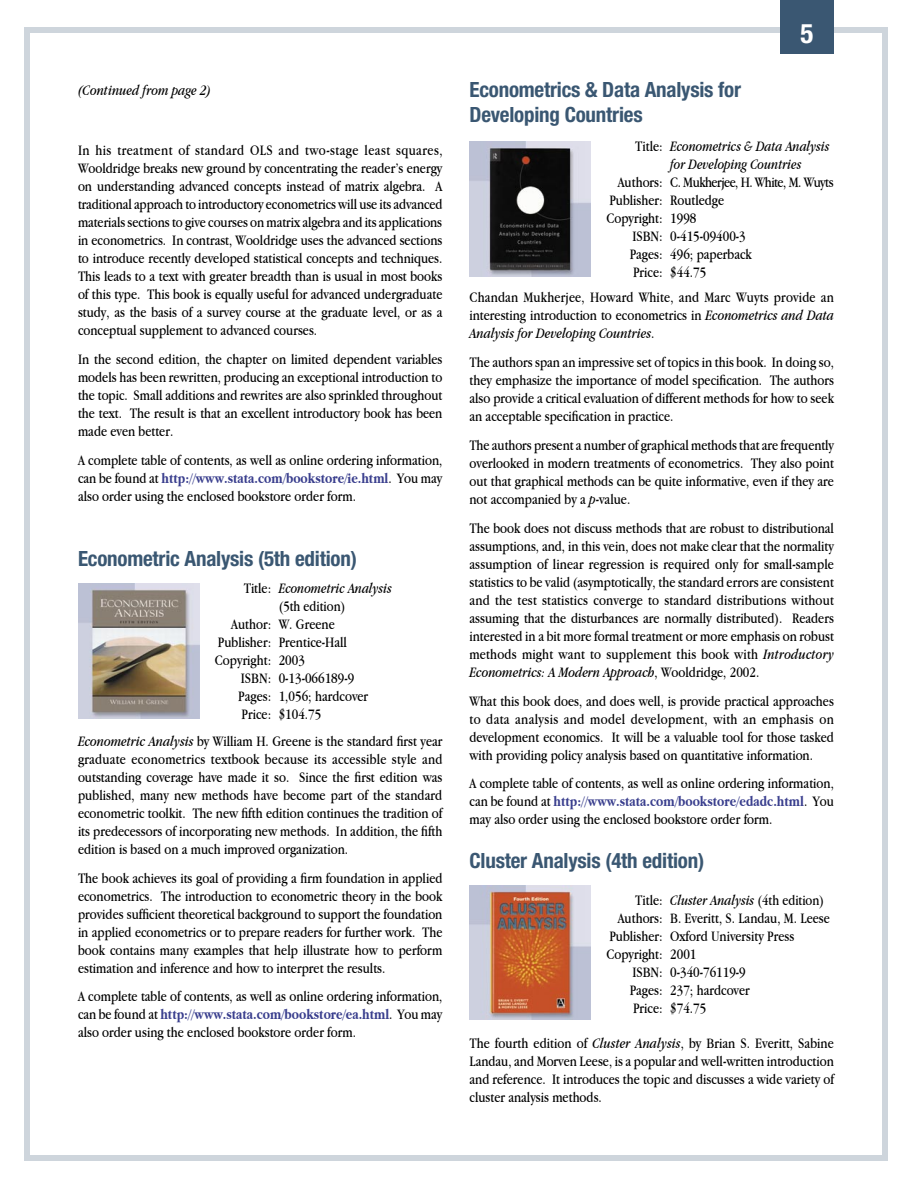
<style>
.page{position:relative;width:918px;height:1188px;background:#fff}
.page>*{position:absolute;margin:0;border:0;box-sizing:border-box;transform-origin:0 0}
.t1{font:700 condensed 27px "Helvetica Neue";color:#fff}
.t2{font:700 condensed 21px/25.2px "Helvetica Neue";letter-spacing:-.01em;color:#3a5772}
.t3{font:15px/18px "Apple Garamond";color:#000;text-align:justify}
.t4{font:italic 15px/18px "Apple Garamond";color:#000}
.t5{font:15px "Apple Garamond";letter-spacing:-.035em;color:#000}
.s1{font-weight:700;color:#3a3f8e}
.s2{font-style:normal}
.s3{font-style:italic}
</style>
<div class="page">
<div style="left:24px;top:27px;width:864px;height:1134px;border:6px solid #ced5dc"></div>
<div style="left:780px;top:0;width:54px;height:54px;background:#3a5772"></div>
<img style="left:470px;top:885px;width:121px;height:135px">
<img style="left:78px;top:583px;width:122px;height:135px">
<img style="left:470px;top:142px;width:121px;height:134px">
<p class="t4" style="left:78px;top:81px;width:135px">(Continued from page 2)</p>
<p class="t3" style="left:78px;top:141px;width:366px">In his treatment of standard OLS and two-stage least squares, Wooldridge breaks new ground by concentrating the reader’s energy on understanding advanced concepts instead of matrix algebra. A traditional approach to introductory econometrics will use its advanced materials sections to give courses on matrix algebra and its applications in econometrics. In contrast, Wooldridge uses the advanced sections to introduce recently developed statistical concepts and techniques.<br>This leads to a text with greater breadth than is usual in most books of this type. This book is equally useful for advanced undergraduate study, as the basis of a survey course at the graduate level, or as a conceptual supplement to advanced courses.</p>
<p class="t3" style="left:78px;top:350px;width:366px">In the second edition, the chapter on limited dependent variables models has been rewritten, producing an exceptional introduction to the topic. Small additions and rewrites are also sprinkled throughout the text. The result is that an excellent introductory book has been made even better.</p>
<p class="t3" style="left:78px;top:451px;width:366px">A complete table of contents, as well as online ordering information, can be found at <span class="s1">http://www.stata.com/bookstore/ie.html</span>. You may also order using the enclosed bookstore order form.</p>
<p class="t2" style="left:78px;top:545px;width:280px">Econometric Analysis (5th edition)</p>
<p class="t4" style="left:279px;top:579px;width:115px;text-indent:-35px"><span class="s2">Title:</span> Econometric Analysis <span class="s2">(5th edition)</span></p>
<p class="t3" style="left:231px;top:615px;width:105px">Author: W. Greene</p>
<p class="t3" style="left:218px;top:633px;width:131px">Publisher: Prentice-Hall</p>
<p class="t3" style="left:215px;top:651px;width:92px">Copyright: 2003</p>
<p class="t3" style="left:241px;top:669px;width:115px">ISBN: 0-13-066189-9</p>
<p class="t3" style="left:238px;top:687px;width:131px">Pages: 1,056; hardcover</p>
<p class="t3" style="left:242px;top:705px;width:81px">Price: $104.75</p>
<p class="t3" style="left:78px;top:732px;width:366px"><span class="s3">Econometric Analysis</span> by William H. Greene is the standard first year graduate econometrics textbook because its accessible style and outstanding coverage have made it so. Since the first edition was published, many new methods have become part of the standard econometric toolkit. The new fifth edition continues the tradition of its predecessors of incorporating new methods. In addition, the fifth edition is based on a much improved organization.</p>
<p class="t3" style="left:78px;top:869px;width:366px">The book achieves its goal of providing a firm foundation in applied econometrics. The introduction to econometric theory in the book provides sufficient theoretical background to support the foundation in applied econometrics or to prepare readers for further work. The book contains many examples that help illustrate how to perform estimation and inference and how to interpret the results.</p>
<p class="t3" style="left:78px;top:987px;width:366px">A complete table of contents, as well as online ordering information, can be found at <span class="s1">http://www.stata.com/bookstore/ea.html</span>. You may also order using the enclosed bookstore order form.</p>
<p class="t2" style="left:470px;top:77px;width:273px">Econometrics &amp; Data Analysis for<br>Developing Countries</p>
<p class="t1" style="left:801px;top:17px;width:14px">5</p>
<p class="t4" style="left:635px;top:137px;width:196px"><span class="s2">Title:</span> Econometrics &amp; Data Analysis</p>
<p class="t4" style="left:670px;top:155px;width:133px">for Developing Countries</p>
<p class="t5" style="left:618px;top:173px;width:217px">Authors: C. Mukherjee, H. White, M. Wuyts</p>
<p class="t3" style="left:609px;top:191px;width:116px">Publisher: Routledge</p>
<p class="t3" style="left:606px;top:209px;width:92px">Copyright: 1998</p>
<p class="t3" style="left:632px;top:227px;width:115px">ISBN: 0-415-09400-3</p>
<p class="t3" style="left:630px;top:245px;width:124px">Pages: 496; paperback</p>
<p class="t3" style="left:633px;top:263px;width:75px">Price: $44.75</p>
<p class="t3" style="left:470px;top:288px;width:366px">Chandan Mukherjee, Howard White, and Marc Wuyts provide an interesting introduction to econometrics in <span class="s3">Econometrics and Data Analysis for Developing Countries</span>.</p>
<p class="t3" style="left:470px;top:353px;width:366px">The authors span an impressive set of topics in this book. In doing so, they emphasize the importance of model specification. The authors also provide a critical evaluation of different methods for how to seek an acceptable specification in practice.</p>
<p class="t3" style="left:470px;top:436px;width:366px">The authors present a number of graphical methods that are frequently overlooked in modern treatments of econometrics. They also point out that graphical methods can be quite informative, even if they are not accompanied by a <span class="s3">p</span>-value.</p>
<p class="t3" style="left:470px;top:519px;width:366px">The book does not discuss methods that are robust to distributional assumptions, and, in this vein, does not make clear that the normality assumption of linear regression is required only for small-sample statistics to be valid (asymptotically, the standard errors are consistent and the test statistics converge to standard distributions without assuming that the disturbances are normally distributed). Readers interested in a bit more formal treatment or more emphasis on robust methods might want to supplement this book with <span class="s3">Introductory Econometrics: A Modern Approach</span>, Wooldridge, 2002.</p>
<p class="t3" style="left:470px;top:692px;width:366px">What this book does, and does well, is provide practical approaches to data analysis and model development, with an emphasis on development economics. It will be a valuable tool for those tasked with providing policy analysis based on quantitative information.</p>
<p class="t3" style="left:470px;top:774px;width:366px">A complete table of contents, as well as online ordering information, can be found at <span class="s1">http://www.stata.com/bookstore/edadc.html</span>. You may also order using the enclosed bookstore order form.</p>
<p class="t2" style="left:470px;top:847px;width:236px">Cluster Analysis (4th edition)</p>
<p class="t3" style="left:635px;top:891px;width:190px">Title: <span class="s3">Cluster Analysis</span> (4th edition)</p>
<p class="t3" style="left:618px;top:909px;width:214px">Authors: B. Everitt, S. Landau, M. Leese</p>
<p class="t3" style="left:609px;top:927px;width:186px">Publisher: Oxford University Press</p>
<p class="t3" style="left:606px;top:945px;width:92px">Copyright: 2001</p>
<p class="t3" style="left:632px;top:963px;width:115px">ISBN: 0-340-76119-9</p>
<p class="t3" style="left:630px;top:981px;width:122px">Pages: 237; hardcover</p>
<p class="t3" style="left:633px;top:999px;width:75px">Price: $74.75</p>
<p class="t3" style="left:470px;top:1034px;width:366px">The fourth edition of <span class="s3">Cluster Analysis</span>, by Brian S. Everitt, Sabine Landau, and Morven Leese, is a popular and well-written introduction and reference. It introduces the topic and discusses a wide variety of cluster analysis methods.</p>
</div>
